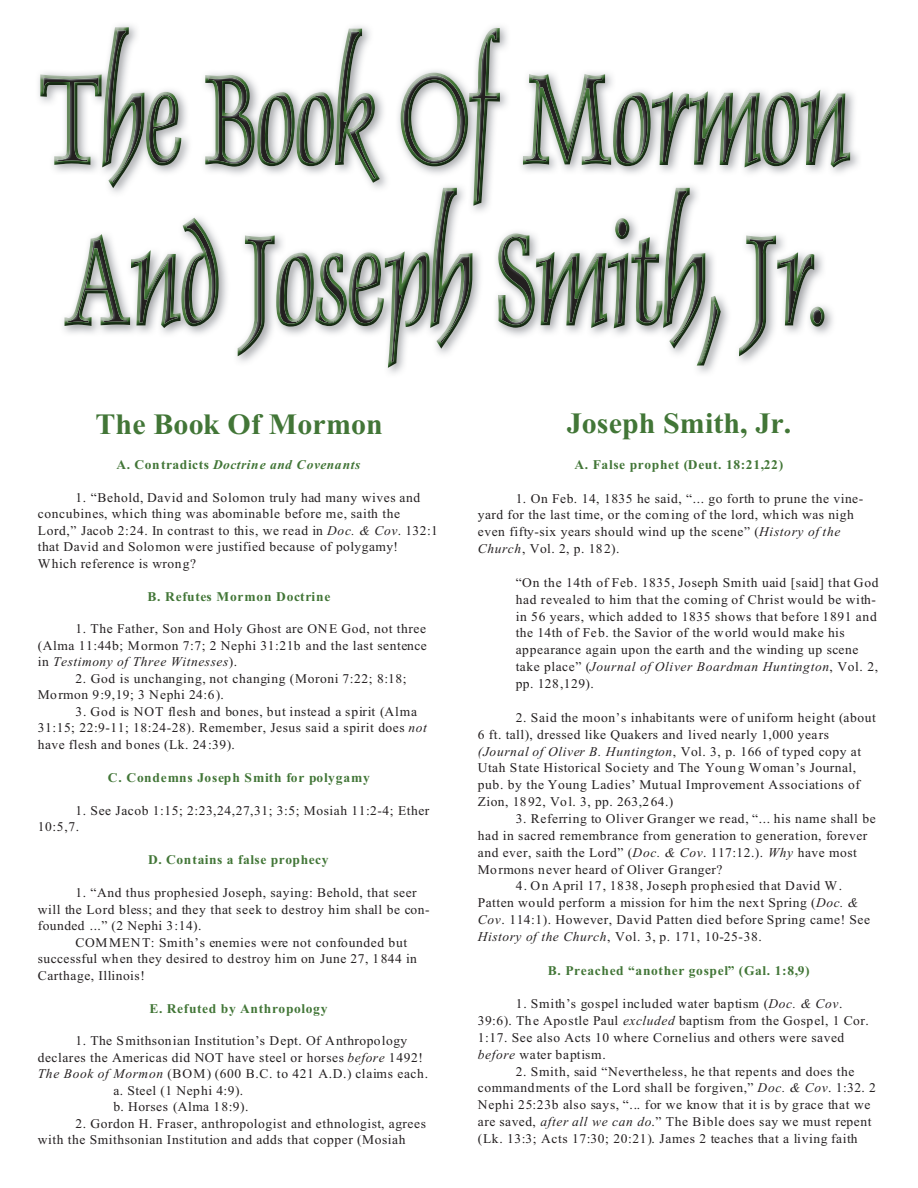
<style>
.page{position:relative;width:918px;height:1188px;background:#fff}
.page>*{position:absolute;margin:0;border:0;box-sizing:border-box;transform-origin:0 0}
.t1{font:700 29.55px "Times New Roman";letter-spacing:.005em;color:#427637}
.t2{font:13.35px/16.8px "Times New Roman";letter-spacing:.04em;color:#231f20}
.t3{font:700 13.35px "Times New Roman";letter-spacing:.045em;color:#427637}
.t4{font:italic 700 13.35px "Times New Roman";letter-spacing:.035em;color:#427637}
.t5{font:700 13.35px "Times New Roman";letter-spacing:.065em;color:#427637}
.s1{font-style:normal}
.s2{font-style:italic}
</style>
<div class="page">
<img style="left:38px;top:25px;width:821px;height:349px">
<img style="left:617px;top:167px;width:12px;height:51px">
<img style="left:776px;top:245px;width:38px;height:77px">
<img style="left:430px;top:349px;width:9px;height:19px">
<img style="left:102px;top:27px;width:42px;height:161px">
<img style="left:469px;top:28px;width:31px;height:178px">
<img style="left:335px;top:29px;width:45px;height:154px">
<img style="left:401px;top:73px;width:67px;height:93px">
<img style="left:523px;top:74px;width:88px;height:91px">
<img style="left:40px;top:74px;width:62px;height:91px">
<img style="left:205px;top:75px;width:50px;height:92px">
<img style="left:408px;top:80px;width:52px;height:81px">
<img style="left:222px;top:81px;width:20px;height:35px">
<img style="left:801px;top:90px;width:49px;height:78px">
<img style="left:613px;top:91px;width:186px;height:76px">
<img style="left:146px;top:92px;width:35px;height:74px">
<img style="left:257px;top:92px;width:77px;height:74px">
<img style="left:154px;top:96px;width:18px;height:31px">
<img style="left:769px;top:97px;width:23px;height:64px">
<img style="left:621px;top:97px;width:23px;height:64px">
<img style="left:304px;top:97px;width:23px;height:21px">
<img style="left:265px;top:97px;width:23px;height:21px">
<img style="left:222px;top:118px;width:124px;height:44px">
<svg style="left:294px;top:122px;width:6px;height:21px"></svg>
<svg style="left:762px;top:142px;width:2px;height:15px"></svg>
<img style="left:259px;top:156px;width:272px;height:1px">
<img style="left:434px;top:157px;width:339px;height:1px">
<img style="left:663px;top:188px;width:42px;height:161px">
<img style="left:430px;top:188px;width:42px;height:161px">
<img style="left:181px;top:218px;width:38px;height:108px">
<img style="left:615px;top:218px;width:14px;height:21px">
<img style="left:498px;top:233px;width:37px;height:90px">
<img style="left:64px;top:234px;width:66px;height:92px">
<img style="left:739px;top:235px;width:37px;height:121px">
<img style="left:238px;top:235px;width:37px;height:121px">
<img style="left:631px;top:237px;width:32px;height:86px">
<img style="left:131px;top:250px;width:50px;height:78px">
<img style="left:385px;top:251px;width:45px;height:117px">
<img style="left:536px;top:252px;width:92px;height:71px">
<img style="left:777px;top:252px;width:37px;height:71px">
<img style="left:349px;top:252px;width:35px;height:71px">
<img style="left:199px;top:253px;width:148px;height:73px">
<img style="left:697px;top:296px;width:24px;height:70px">
<img style="left:810px;top:307px;width:15px;height:20px">
<img style="left:345px;top:313px;width:310px;height:1px">
<img style="left:246px;top:323px;width:566px;height:18px">
<img style="left:86px;top:248px;width:21px;height:40px">
<img style="left:356px;top:256px;width:19px;height:32px">
<img style="left:284px;top:258px;width:23px;height:64px">
<h1 class="t1" style="left:95px;top:404px;width:289px">The Book Of Mormon</h1>
<p class="t4" style="left:117px;top:456px;width:245px"><span class="s1">A. Contradicts</span> Doctrine and Covenants</p>
<p class="t2" style="left:38px;top:490px;width:402px;text-indent:38px">1. “Behold, David and Solomon truly had many wives and concubines, which thing was abominable before me, saith the Lord,” Jacob 2:24. In contrast to this, we read in <span class="s2">Doc. &amp; Cov</span>. 132:1 that David and Solomon were justified because of polygamy!<br>Which reference is wrong?</p>
<p class="t3" style="left:147px;top:587px;width:185px">B. Refutes Mormon Doctrine</p>
<p class="t2" style="left:38px;top:622px;width:391px;text-align:justify;text-indent:38px">1. The Father, Son and Holy Ghost are ONE God, not three (Alma 11:44b; Mormon 7:7; 2 Nephi 31:21b and the last sentence in <span class="s2">Testimony of Three Witnesses</span>).</p>
<p class="t2" style="left:38px;top:671px;width:370px;text-indent:38px">2. God is unchanging, not changing (Moroni 7:22; 8:18;<br>Mormon 9:9,19; 3 Nephi 24:6).</p>
<p class="t2" style="left:38px;top:704px;width:391px;text-indent:38px">3. God is NOT flesh and bones, but instead a spirit (Alma<br>31:15; 22:9-11; 18:24-28). Remember, Jesus said a spirit does <span class="s2">not </span>have flesh and bones (Lk. 24:39).</p>
<p class="t5" style="left:108px;top:769px;width:264px">C. Condemns Joseph Smith for polygamy</p>
<p class="t2" style="left:38px;top:803px;width:393px;text-indent:38px">1. See Jacob 1:15; 2:23,24,27,31; 3:5; Mosiah 11:2-4; Ether<br>10:5,7.</p>
<p class="t3" style="left:148px;top:851px;width:182px">D. Contains a false prophecy</p>
<p class="t2" style="left:76px;top:885px;width:343px">1. “And thus prophesied Joseph, saying: Behold, that seer</p>
<p class="t2" style="left:38px;top:902px;width:393px">will the Lord bless; and they that seek to destroy him shall be con-</p>
<p class="t2" style="left:38px;top:918px;width:165px">founded ...” (2 Nephi 3:14).</p>
<p class="t2" style="left:76px;top:935px;width:333px">COMMENT: Smith’s enemies were not confounded but</p>
<p class="t2" style="left:38px;top:951px;width:381px">successful when they desired to destroy him on June 27, 1844 in</p>
<p class="t2" style="left:38px;top:968px;width:109px">Carthage, Illinois!</p>
<p class="t3" style="left:149px;top:999px;width:180px">E. Refuted by Anthropology</p>
<p class="t2" style="left:76px;top:1034px;width:333px">1. The Smithsonian Institution’s Dept. Of Anthropology</p>
<p class="t2" style="left:38px;top:1050px;width:387px">declares the Americas did NOT have steel or horses <span class="s2">before</span> 1492!</p>
<p class="t2" style="left:38px;top:1067px;width:392px"><span class="s2">The Book of Mormon</span> (BOM) (600 B.C. to 421 A.D.) claims each.</p>
<p class="t2" style="left:113px;top:1083px;width:131px">a. Steel (1 Nephi 4:9).</p>
<p class="t2" style="left:113px;top:1100px;width:137px">b. Horses (Alma 18:9).</p>
<p class="t2" style="left:38px;top:1116px;width:390px;text-indent:38px">2. Gordon H. Fraser, anthropologist and ethnologist, agrees with the Smithsonian Institution and adds that copper (Mosiah</p>
<h1 class="t1" style="left:567px;top:403px;width:226px">Joseph Smith, Jr.</h1>
<p class="t3" style="left:575px;top:456px;width:210px">A. False prophet (Deut. 18:21,22)</p>
<p class="t2" style="left:478px;top:491px;width:387px;text-indent:38px">1. On Feb. 14, 1835 he said, “... go forth to prune the vine&shy;yard for the last time, or the coming of the lord, which was nigh even fifty-six years should wind up the scene” (<span class="s2">History of the Church</span>, Vol. 2, p. 182).</p>
<p class="t2" style="left:516px;top:575px;width:364px">“On the 14th of Feb. 1835, Joseph Smith uaid [said] that God had revealed to him that the coming of Christ would be with&shy;in 56 years, which added to 1835 shows that before 1891 and the 14th of Feb. the Savior of the world would make his appearance again upon the earth and the winding up scene take place” (<span class="s2">Journal of Oliver Boardman Huntington</span>, Vol. 2, pp. 128,129).</p>
<p class="t2" style="left:478px;top:710px;width:400px;text-indent:38px">2. Said the moon’s inhabitants were of uniform height (about 6 ft. tall), dressed like Quakers and lived nearly 1,000 years <span class="s2">(Journal of Oliver B. Huntington</span>, Vol. 3, p. 166 of typed copy at Utah State Historical Society and The Young Woman’s Journal, pub. by the Young Ladies’ Mutual Improvement Associations of Zion, 1892, Vol. 3, pp. 263,264.)</p>
<p class="t2" style="left:478px;top:811px;width:400px;text-indent:38px">3. Referring to Oliver Granger we read, “... his name shall be had in sacred remembrance from generation to generation, forever and ever, saith the Lord” (<span class="s2">Doc. &amp; Cov</span>. 117:12.). <span class="s2">Why</span> have most Mormons never heard of Oliver Granger?</p>
<p class="t2" style="left:478px;top:879px;width:394px;text-indent:38px">4. On April 17, 1838, Joseph prophesied that David W.<br>Patten would perform a mission for him the next Spring (<span class="s2">Doc. &amp; Cov</span>. 114:1). However, David Patten died before Spring came! See <span class="s2">History of the Church</span>, Vol. 3, p. 171, 10-25-38.</p>
<p class="t3" style="left:548px;top:961px;width:263px">B. Preached “another gospel” (Gal. 1:8,9)</p>
<p class="t2" style="left:478px;top:996px;width:392px;text-indent:38px">1. Smith’s gospel included water baptism (<span class="s2">Doc. &amp; Cov</span>.<br>39:6). The Apostle Paul <span class="s2">excluded</span> baptism from the Gospel, 1 Cor.<br>1:17. See also Acts 10 where Cornelius and others were saved <span class="s2">before</span> water baptism.</p>
<p class="t2" style="left:478px;top:1064px;width:400px;text-indent:38px">2. Smith, said “Nevertheless, he that repents and does the commandments of the Lord shall be forgiven,” <span class="s2">Doc. &amp; Cov</span>. 1:32. 2<br>Nephi 25:23b also says, “... for we know that it is by grace that we are saved, <span class="s2">after all we can do</span>.” The Bible does say we must repent (Lk. 13:3; Acts 17:30; 20:21). James 2 teaches that a living faith</p>
</div>
